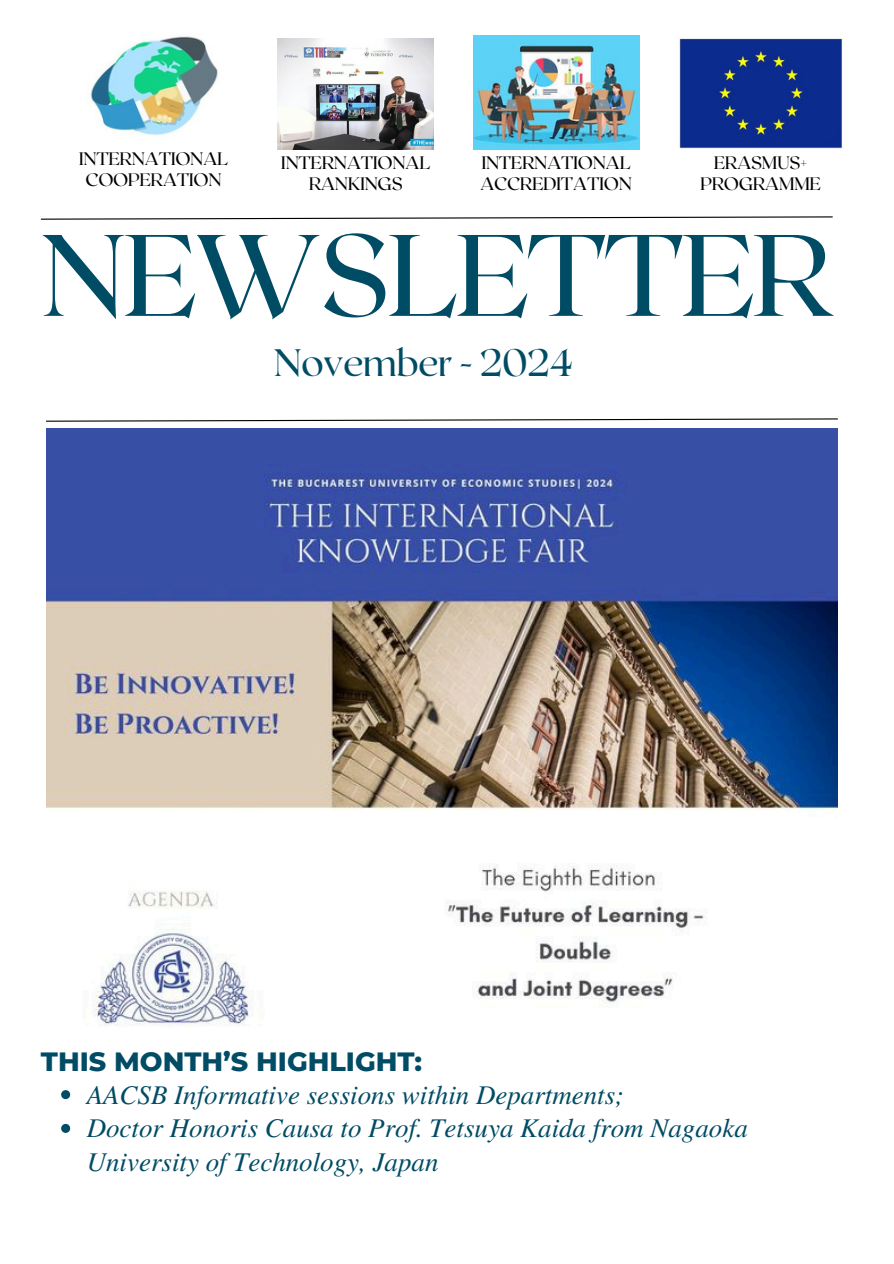
<style>
.page{position:relative;width:894px;height:1264px;background:#fff}
.page>*{position:absolute;margin:0;border:0;box-sizing:border-box;transform-origin:0 0}
.t1{font:115.5px "Roxborough CF";letter-spacing:-.02em;color:#004c65}
.t2{font:38.1px "Roxborough CF";letter-spacing:-.02em;color:#004c65}
.t3{font:italic 27px/33.8px "Te X Gyre Termes";color:#004c65}
.t4{font:800 27px "Montserrat";color:#004c65}
.t5{font:18px "Roxborough CF";letter-spacing:-.02em;color:#000}
</style>
<div class="page">
<svg style="left:46px;top:418px;width:792px;height:4px"></svg>
<img style="left:46px;top:428px;width:791px;height:599px">
<svg style="left:40px;top:216px;width:793px;height:4px"></svg>
<img style="left:679px;top:38px;width:164px;height:111px">
<img style="left:473px;top:35px;width:166px;height:115px">
<img style="left:277px;top:38px;width:156px;height:112px">
<img style="left:90px;top:36px;width:128px;height:100px">
<svg style="left:61px;top:1090px;width:9px;height:9px"></svg>
<svg style="left:61px;top:1123px;width:9px;height:9px"></svg>
<p class="t5" style="left:79px;top:147px;width:151px">INTERNATIONAL</p>
<p class="t5" style="left:85px;top:168px;width:138px">COOPERATION</p>
<p class="t5" style="left:281px;top:151px;width:151px">INTERNATIONAL</p>
<p class="t5" style="left:308px;top:171px;width:95px">RANKINGS</p>
<p class="t5" style="left:481px;top:151px;width:151px">INTERNATIONAL</p>
<p class="t5" style="left:480px;top:171px;width:153px">ACCREDITATION</p>
<p class="t5" style="left:713px;top:151px;width:95px">ERASMUS+</p>
<p class="t5" style="left:700px;top:171px;width:122px">PROGRAMME</p>
<p class="t1" style="left:41px;top:200px;width:792px">NEWSLETTER</p>
<p class="t2" style="left:274px;top:337px;width:300px">November - 2024</p>
<p class="t4" style="left:41px;top:1044px;width:383px">THIS MONTH’S HIGHLIGHT:</p>
<p class="t3" style="left:87px;top:1075px;width:662px">AACSB Informative sessions within Departments;<br>Doctor Honoris Causa to Prof. Tetsuya Kaida from Nagaoka<br>University of Technology, Japan</p>
</div>
